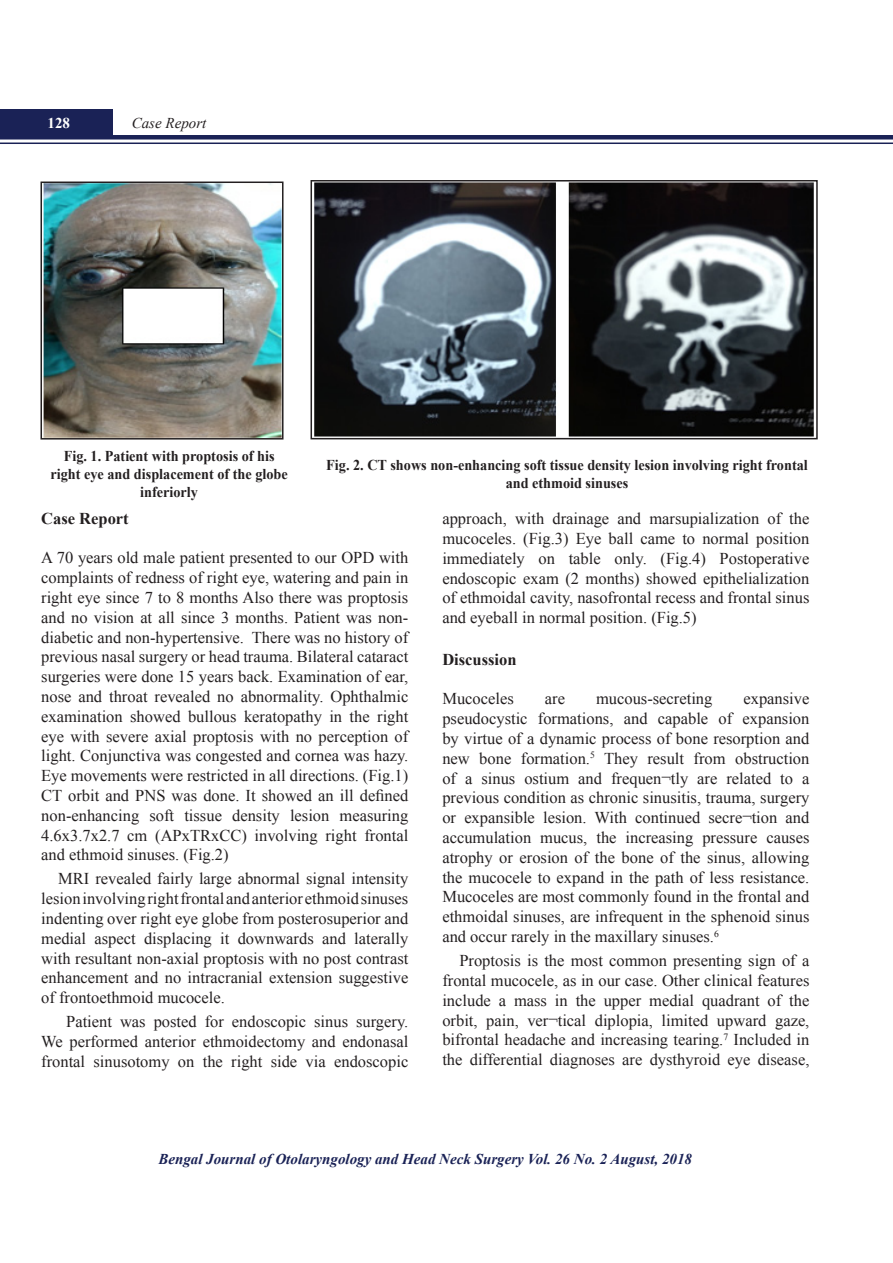
<style>
.page{position:relative;width:893px;height:1263px;background:#fff}
.page>*{position:absolute;margin:0;border:0;box-sizing:border-box;transform-origin:0 0}
.article_paras_1st_in{font:16.5px/19.8px "Times New Roman";color:#231f20;text-align:justify}
.article_paras_normal{font:16.5px/19.8px "Times New Roman";color:#231f20;text-align:justify}
.t1{font:700 16.5px "Times New Roman";color:#231f20}
.t2{font:700 15px/18px "Times New Roman";color:#231f20;text-align:center;scale:.95 1}
.t3{font:italic 700 15px "Times New Roman";color:#1a2256}
.t4{font:italic 15px "Times New Roman";color:#231f20}
.t5{font:700 15px "Times New Roman";color:#fff}
</style>
<div class="page">
<div style="left:0;top:109px;width:113px;height:27px;background:#1a2256"></div>
<div style="left:0;top:135px;width:893px;height:5px;background:#1a2256"></div>
<hr style="left:0;top:142px;width:893px;height:2px;background:#1a2256">
<img style="left:43px;top:184px;width:238px;height:252px">
<div style="left:40px;top:181px;width:244px;height:258px;border:2px solid #231f20"></div>
<img style="left:314px;top:183px;width:500px;height:253px">
<div style="left:310px;top:180px;width:508px;height:259px;border:2px solid #231f20"></div>
<p class="t5" style="left:48px;top:112px;width:24px">128</p>
<p class="t4" style="left:132px;top:113px;width:76px">Case Report</p>
<p class="t2" style="left:51px;top:447px;width:251px">Fig. 1. Patient with proptosis of his right eye and displacement of the globe inferiorly</p>
<p class="t2" style="left:326px;top:455px;width:508px">Fig. 2. CT shows non-enhancing soft tissue density lesion involving right frontal and ethmoid sinuses</p>
<p class="t1" style="left:41px;top:507px;width:89px">Case Report</p>
<p class="article_paras_1st_in" style="left:41px;top:548px;width:369px">A 70 years old male patient presented to our OPD with complaints of redness of right eye, watering and pain in right eye since 7 to 8 months Also there was proptosis and no vision at all since 3 months. Patient was non&shy;diabetic and non-hypertensive. There was no history of previous nasal surgery or head trauma. Bilateral cataract surgeries were done 15 years back. Examination of ear, nose and throat revealed no abnormality. Ophthalmic examination showed bullous keratopathy in the right eye with severe axial proptosis with no perception of light. Conjunctiva was congested and cornea was hazy.<br>Eye movements were restricted in all directions. (Fig.1)<br>CT orbit and PNS was done. It showed an ill defined non-enhancing soft tissue density lesion measuring 4.6x3.7x2.7 cm (APxTRxCC) involving right frontal and ethmoid sinuses. (Fig.2)</p>
<p class="article_paras_normal" style="left:41px;top:869px;width:369px;text-indent:17px">MRI revealed fairly large abnormal signal intensity lesion involving right frontal and anterior ethmoid sinuses indenting over right eye globe from posterosuperior and medial aspect displacing it downwards and laterally with resultant non-axial proptosis with no post contrast enhancement and no intracranial extension suggestive of frontoethmoid mucocele.</p>
<p class="article_paras_normal" style="left:41px;top:1011px;width:369px;text-indent:25px">Patient was posted for endoscopic sinus surgery.<br>We performed anterior ethmoidectomy and endonasal frontal sinusotomy on the right side via endoscopic</p>
<p class="article_paras_normal" style="left:442px;top:508px;width:369px">approach, with drainage and marsupialization of the mucoceles. (Fig.3) Eye ball came to normal position immediately on table only. (Fig.4) Postoperative endoscopic exam (2 months) showed epithelialization of ethmoidal cavity, nasofrontal recess and frontal sinus and eyeball in normal position. (Fig.5)</p>
<p class="t1" style="left:442px;top:648px;width:76px">Discussion</p>
<p class="article_paras_1st_in" style="left:442px;top:689px;width:73px">Mucoceles</p>
<p class="article_paras_1st_in" style="left:545px;top:689px;width:22px">are</p>
<p class="article_paras_1st_in" style="left:596px;top:689px;width:118px">mucous-secreting</p>
<p class="article_paras_1st_in" style="left:442px;top:689px;width:369px;text-indent:301px">expansive pseudocystic formations, and capable of expansion by virtue of a dynamic process of bone resorption and new bone formation.<sup>5</sup> They result from obstruction of a sinus ostium and frequen¬tly are related to a previous condition as chronic sinusitis, trauma, surgery or expansible lesion. With continued secre¬tion and accumulation mucus, the increasing pressure causes atrophy or erosion of the bone of the sinus, allowing the mucocele to expand in the path of less resistance.<br>Mucoceles are most commonly found in the frontal and ethmoidal sinuses, are infrequent in the sphenoid sinus and occur rarely in the maxillary sinuses.<sup>6</sup></p>
<p class="article_paras_normal" style="left:442px;top:950px;width:369px;text-indent:17px">Proptosis is the most common presenting sign of a frontal mucocele, as in our case. Other clinical features include a mass in the upper medial quadrant of the orbit, pain, ver¬tical diplopia, limited upward gaze, bifrontal headache and increasing tearing.<sup>7</sup> Included in the differential diagnoses are dysthyroid eye disease,</p>
<p class="t3" style="left:158px;top:1148px;width:535px">Bengal Journal of Otolaryngology and Head Neck Surgery Vol. 26 No. 2 August, 2018</p>
</div>
